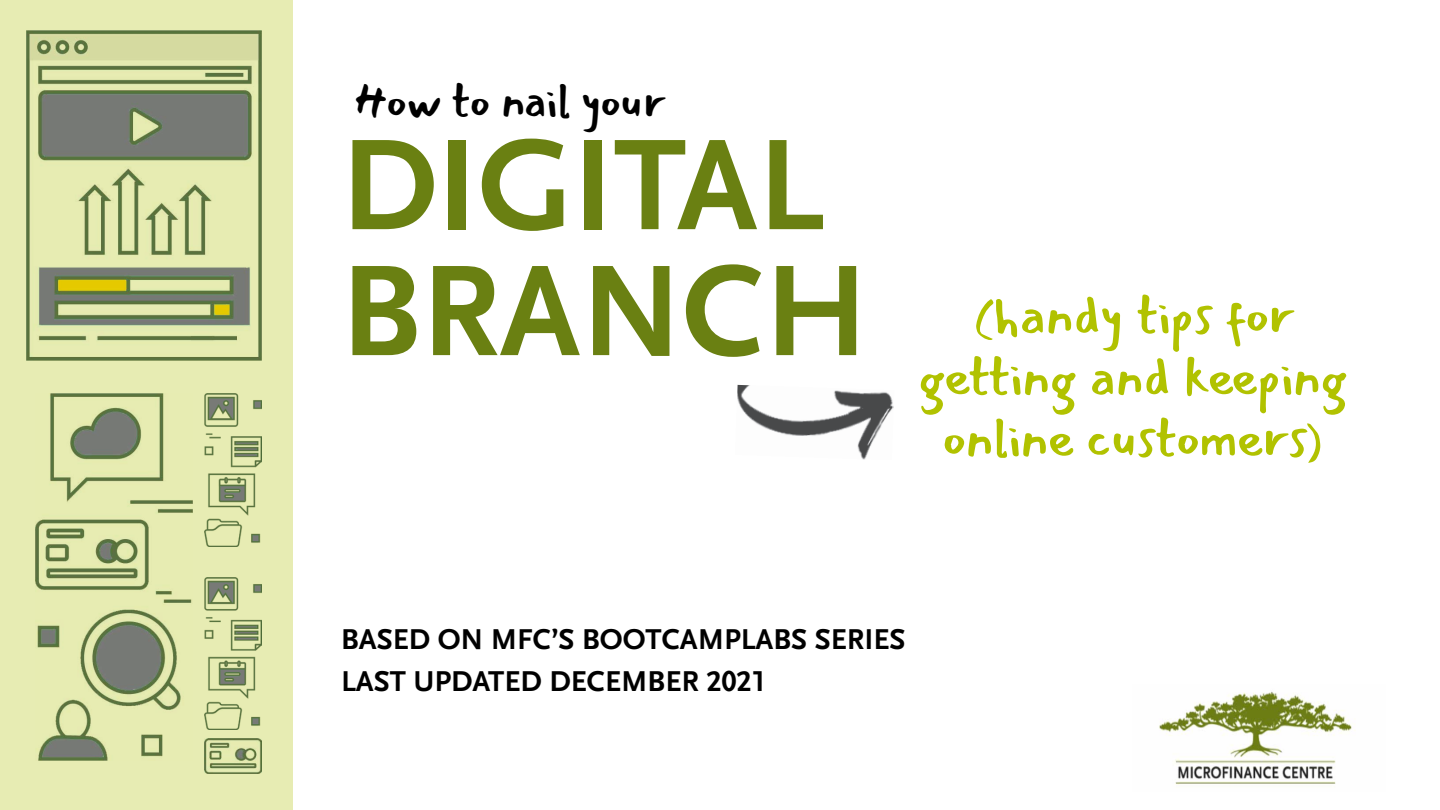
<style>
.page{position:relative;width:1440px;height:810px;background:#fff}
.page>*{position:absolute;margin:0;border:0;box-sizing:border-box;transform-origin:0 0}
.t1{font:135px/125.9px "Scala Sans Bold LF";color:#6a8012}
.t2{font:54px/61.5px "Mansalva";color:#b1c200;text-align:center}
.t3{font:46.5px "Mansalva";color:#000}
.t4{font:30px/42px "Scala Sans Bold LF";color:#000}
</style>
<div class="page">
<img style="left:737px;top:385px;width:157px;height:75px">
<img style="left:1159px;top:691px;width:193px;height:94px">
<svg style="left:0;top:0;width:293px;height:810px;background:#c8d09c"></svg>
<h3 class="t3" style="left:353px;top:65px;width:314px">How to nail your</h3>
<h1 class="t1" style="left:341px;top:126px;width:529px">DIGITAL<br>BRANCH</h1>
<h2 class="t2" style="left:919px;top:284px;width:429px">(handy tips for getting and keeping online customers)</h2>
<p class="t4" style="left:341px;top:619px;width:325px">BASED ON MFC’S BOOTCAM</p>
<p class="t4" style="left:341px;top:619px;width:566px;text-indent:383px">PLABS SERI ES<br>LAST UPDATED DECEMBER 2021</p>
</div>
